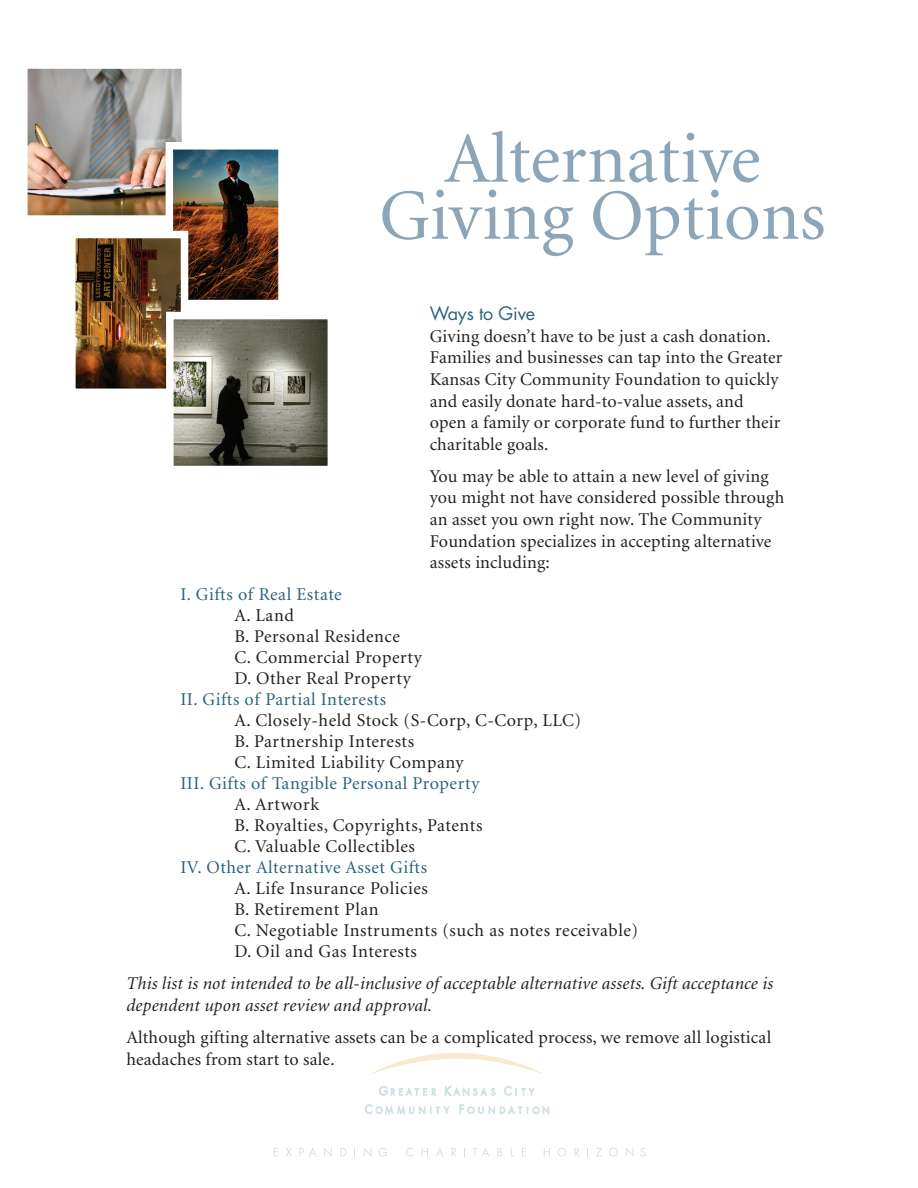
<style>
.page{position:relative;width:918px;height:1188px;background:#fff}
.page>*{position:absolute;margin:0;border:0;box-sizing:border-box;transform-origin:0 0}
._48_pt_header{font:72px "Minion";color:#8ca5b8}
.t1{font:18px/21.6px "Minion";letter-spacing:.01em;color:#231f20}
.t2{font:18px "Minion";letter-spacing:.03em;color:#231f20}
.t3{font:italic 18px/21.6px "Minion";letter-spacing:.01em;color:#231f20}
.t4{font:18px "Minion";letter-spacing:.03em;color:#2b627f}
.subhead{font:18px "Futura";letter-spacing:-.01em;color:#2b627f}
</style>
<div class="page">
<svg style="left:379px;top:1086px;width:57px;height:10px"></svg>
<svg style="left:445px;top:1086px;width:50px;height:10px"></svg>
<svg style="left:504px;top:1086px;width:31px;height:10px"></svg>
<svg style="left:365px;top:1104px;width:84px;height:11px"></svg>
<svg style="left:460px;top:1104px;width:89px;height:11px"></svg>
<svg style="left:371px;top:1053px;width:172px;height:21px"></svg>
<svg style="left:274px;top:1148px;width:4px;height:8px"></svg>
<svg style="left:286px;top:1148px;width:6px;height:8px"></svg>
<svg style="left:299px;top:1148px;width:17px;height:8px"></svg>
<svg style="left:324px;top:1148px;width:8px;height:9px"></svg>
<svg style="left:340px;top:1148px;width:7px;height:8px"></svg>
<svg style="left:364px;top:1148px;width:7px;height:9px"></svg>
<svg style="left:379px;top:1148px;width:8px;height:9px"></svg>
<svg style="left:406px;top:1148px;width:7px;height:9px"></svg>
<svg style="left:422px;top:1148px;width:6px;height:8px"></svg>
<svg style="left:436px;top:1148px;width:8px;height:8px"></svg>
<svg style="left:452px;top:1148px;width:4px;height:8px"></svg>
<svg style="left:472px;top:1148px;width:17px;height:8px"></svg>
<svg style="left:497px;top:1148px;width:5px;height:8px"></svg>
<svg style="left:522px;top:1148px;width:4px;height:8px"></svg>
<svg style="left:544px;top:1148px;width:6px;height:8px"></svg>
<svg style="left:558px;top:1148px;width:8px;height:9px"></svg>
<svg style="left:574px;top:1148px;width:5px;height:8px"></svg>
<svg style="left:596px;top:1148px;width:6px;height:8px"></svg>
<svg style="left:609px;top:1148px;width:9px;height:9px"></svg>
<svg style="left:626px;top:1148px;width:8px;height:9px"></svg>
<svg style="left:640px;top:1148px;width:6px;height:9px"></svg>
<img style="left:29px;top:70px;width:151px;height:144px">
<div style="left:20px;top:61px;width:169px;height:162px;border:8px solid #fff"></div>
<img style="left:175px;top:151px;width:102px;height:147px">
<div style="left:166px;top:142px;width:120px;height:165px;border:8px solid #fff"></div>
<img style="left:77px;top:240px;width:102px;height:147px">
<div style="left:68px;top:231px;width:120px;height:165px;border:8px solid #fff"></div>
<img style="left:175px;top:321px;width:151px;height:143px">
<div style="left:166px;top:312px;width:169px;height:161px;border:8px solid #fff"></div>
<p class="_48_pt_header" style="left:444px;top:123px;width:318px">Alternative</p>
<p class="_48_pt_header" style="left:379px;top:180px;width:448px">Giving Options</p>
<p class="subhead" style="left:430px;top:301px;width:107px">Ways to Give</p>
<p class="t1" style="left:430px;top:326px;width:354px">Giving doesn’t have to be just a cash donation.<br>Families and businesses can tap into the Greater Kansas City Community Foundation to quickly and easily donate hard-to-value assets, and open a family or corporate fund to further their charitable goals.</p>
<p class="t1" style="left:430px;top:466px;width:356px">You may be able to attain a new level of giving you might not have considered possible through an asset you own right now. The Community Foundation specializes in accepting alternative assets including:</p>
<p class="t4" style="left:180px;top:586px;width:163px">I. Gifts of Real Estate</p>
<p class="t1" style="left:234px;top:605px;width:61px">A. Land</p>
<p class="t2" style="left:234px;top:628px;width:167px">B. Personal Residence</p>
<p class="t2" style="left:234px;top:649px;width:189px">C. Commercial Property</p>
<p class="t2" style="left:234px;top:670px;width:178px">D. Other Real Property</p>
<p class="t4" style="left:180px;top:691px;width:207px">II. Gifts of Partial Interests</p>
<p class="t2" style="left:234px;top:712px;width:348px">A. Closely-held Stock (S-Corp, C-Corp, LLC)</p>
<p class="t2" style="left:234px;top:733px;width:181px">B. Partnership Interests</p>
<p class="t2" style="left:234px;top:754px;width:231px">C. Limited Liability Company</p>
<p class="t4" style="left:180px;top:775px;width:301px">III. Gifts of Tangible Personal Property</p>
<p class="t2" style="left:234px;top:796px;width:86px">A. Artwork</p>
<p class="t2" style="left:234px;top:817px;width:250px">B. Royalties, Copyrights, Patents</p>
<p class="t2" style="left:234px;top:838px;width:182px">C. Valuable Collectibles</p>
<p class="t4" style="left:180px;top:859px;width:248px">IV. Other Alternative Asset Gifts</p>
<p class="t2" style="left:234px;top:880px;width:195px">A. Life Insurance Policies</p>
<p class="t2" style="left:234px;top:901px;width:146px">B. Retirement Plan</p>
<p class="t2" style="left:234px;top:922px;width:405px">C. Negotiable Instruments (such as notes receivable)</p>
<p class="t2" style="left:234px;top:943px;width:184px">D. Oil and Gas Interests</p>
<p class="t3" style="left:126px;top:974px;width:648px">This list is not intended to be all-inclusive of acceptable alternative assets. Gift acceptance is dependent upon asset review and approval.</p>
<p class="t1" style="left:126px;top:1027px;width:646px">Although gifting alternative assets can be a complicated process, we remove all logistical headaches from start to sale.</p>
</div>
